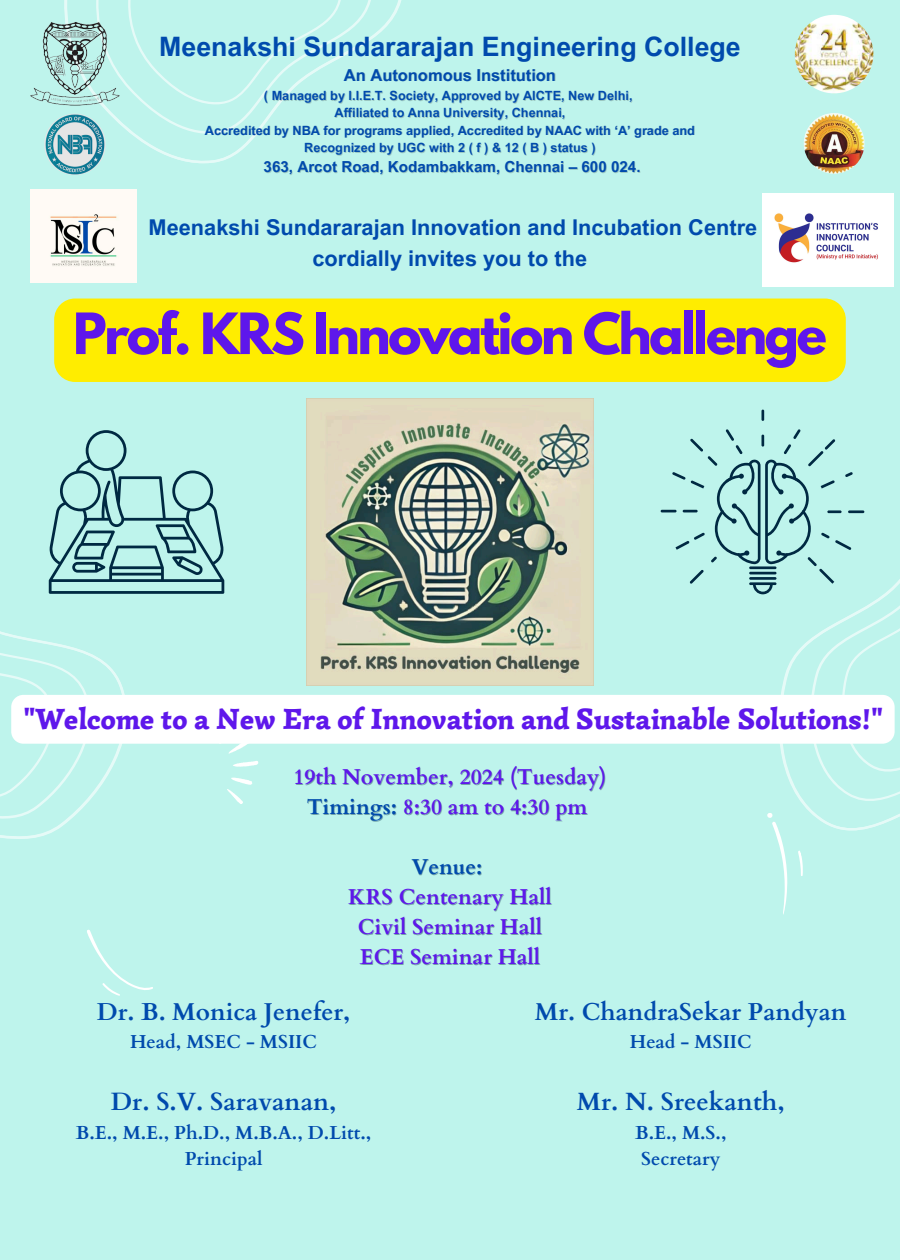
<style>
.page{position:relative;width:900px;height:1260px;background:#bef4ec}
.page>*{position:absolute;margin:0;border:0;box-sizing:border-box;transform-origin:0 0}
.t1{font:700 50.38px "League Spartan";letter-spacing:-.05em;color:#5e17eb}
.t2{font:900 29.5px "Simonetta";color:#5e17eb}
.t3{font:700 26.75px "Arial MT Pro";color:#004aad}
.t4{font:700 25px "Cardo";color:#004aad}
.t5{font:700 24.38px "Cardo";color:#004aad}
.t6{font:700 21.75px/30.5px "Arial MT Pro";color:#004aad;text-align:center}
.t7{font:700 21.56px "Cardo";color:#5e17eb}
.t8{font:700 21.56px "Cardo";color:#004aad}
.t9{font:700 18.75px/26.2px "Cardo";color:#004aad;text-align:center}
.t10{font:700 16.44px "Arial MT Pro";color:#004aad}
.t11{font:700 15.19px "Arial MT Pro";color:#004aad}
.t12{font:700 12.69px "Arial MT Pro";color:#004aad}
.s1{color:#004aad}
</style>
<div class="page">
<svg style="left:102px;top:960px;width:51px;height:36px"></svg>
<svg style="left:64px;top:0;width:338px;height:164px"></svg>
<svg style="left:95px;top:0;width:283px;height:135px"></svg>
<img style="left:795px;top:15px;width:78px;height:78px;border-radius:50%">
<img style="left:804px;top:113px;width:60px;height:61px;border-radius:50%">
<img style="left:763px;top:194px;width:131px;height:92px">
<img style="left:44px;top:114px;width:62px;height:61px;border-radius:50%">
<img style="left:31px;top:21px;width:88px;height:86px">
<svg style="left:762px;top:410px;width:2px;height:11px"></svg>
<img style="left:31px;top:190px;width:106px;height:92px">
<div style="left:54px;top:299px;width:792px;height:83px;background:#ffed00"></div>
<div style="left:306px;top:398px;width:288px;height:31px;background:#e1d7be"></div>
<svg style="left:0;top:429px;width:900px;height:486px"></svg>
<p class="t3" style="left:159px;top:36px;width:583px">Meenakshi Sundararajan Engineering College</p>
<h2 class="t10" style="left:344px;top:69px;width:214px">An Autonomous Institution</h2>
<p class="t12" style="left:264px;top:91px;width:370px">( Managed by I.I.E.T. Society, Approved by AICTE, New Delhi,</p>
<p class="t12" style="left:335px;top:108px;width:232px">Affiliated to Anna University, Chennai,</p>
<p class="t12" style="left:205px;top:125px;width:492px">Accredited by NBA for programs applied, Accredited by NAAC with ‘A’ grade and</p>
<p class="t12" style="left:304px;top:143px;width:293px">Recognized by UGC with 2 ( f ) &amp; 12 ( B ) status )</p>
<h4 class="t11" style="left:264px;top:161px;width:379px">363, Arcot Road, Kodambakkam, Chennai – 600 024.</h4>
<p class="t6" style="left:149px;top:215px;width:610px">Meenakshi Sundararajan Innovation and Incubation Centre cordially invites you to the</p>
<h1 class="t1" style="left:73px;top:309px;width:755px">Prof. KRS Innovation Challenge</h1>
<h5 class="t2" style="left:23px;top:701px;width:861px">"Welcome to a New Era of Innovation and Sustainable Solutions!"</h5>
<p class="t7" style="left:293px;top:763px;width:315px">19th November, 2024 (Tuesday)</p>
<p class="t7" style="left:307px;top:793px;width:282px"><span class="s1">Timings:</span> 8:30 am to 4:30 pm</p>
<h3 class="t8" style="left:412px;top:853px;width:72px">Venue:</h3>
<p class="t7" style="left:348px;top:883px;width:205px">KRS Centenary Hall</p>
<p class="t7" style="left:358px;top:913px;width:186px">Civil Seminar Hall</p>
<h2 class="t7" style="left:360px;top:943px;width:182px">ECE Seminar Hall</h2>
<p class="t5" style="left:97px;top:996px;width:255px">Dr. B. Monica Jenefer,</p>
<p class="t9" style="left:130px;top:1029px;width:188px">Head, MSEC - MSIIC</p>
<p class="t4" style="left:111px;top:1086px;width:227px">Dr. S.V. Saravanan,</p>
<p class="t9" style="left:76px;top:1120px;width:297px">B.E., M.E., Ph.D., M.B.A., D.Litt.,<br>Principal</p>
<h4 class="t5" style="left:535px;top:996px;width:313px">Mr. ChandraSekar Pandyan</h4>
<h4 class="t9" style="left:630px;top:1029px;width:123px">Head - MSIIC</h4>
<h4 class="t4" style="left:577px;top:1086px;width:209px">Mr. N. Sreekanth,</h4>
<h4 class="t9" style="left:635px;top:1120px;width:93px">B.E., M.S.,<br>Secretary</h4>
</div>
